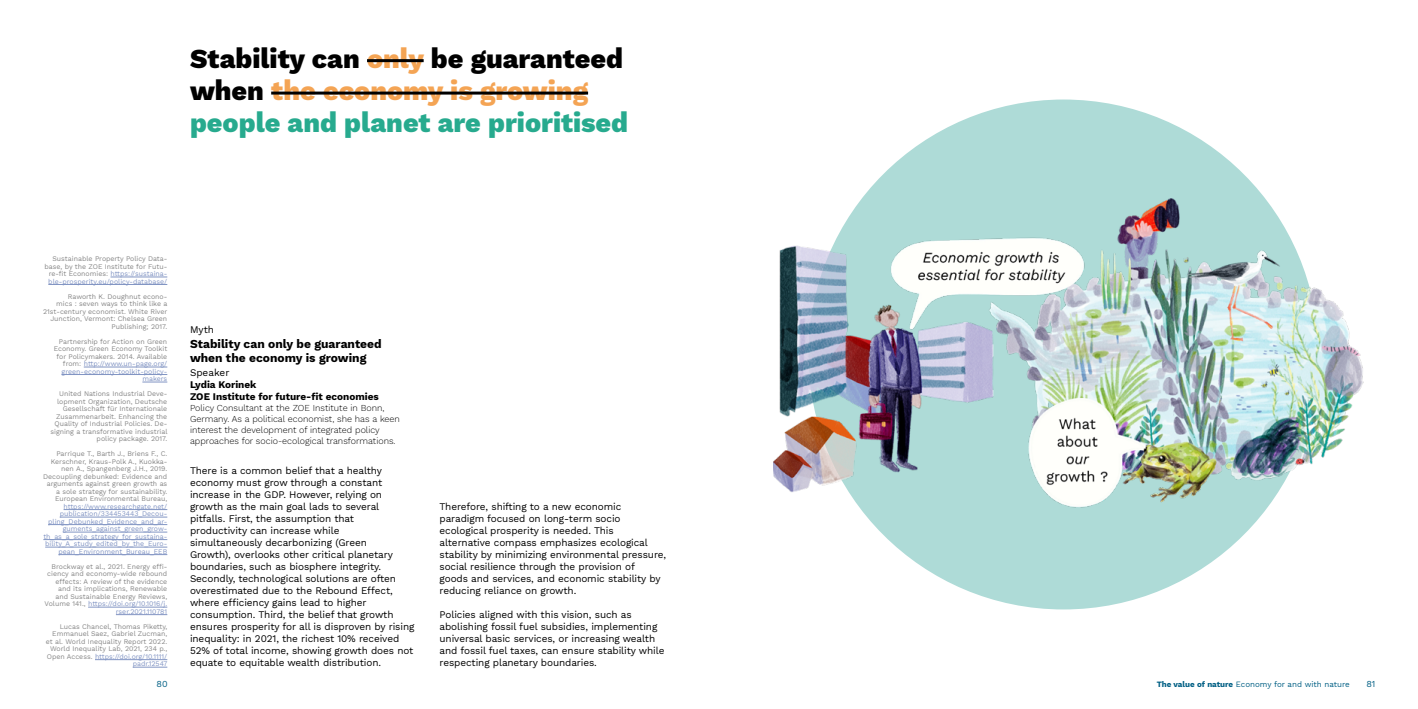
<style>
.page{position:relative;width:1418px;height:709px;background:#fff}
.page>*{position:absolute;margin:0;border:0;box-sizing:border-box;transform-origin:0 0}
.t1{font:800 27px/32.4px "Work Sans";color:#27aa8e}
.t2{font:700 12px/14.4px "Work Sans";color:#000}
.t3{font:10px/12px "Work Sans";letter-spacing:-.01em;color:#000}
.t4{font:700 10px/12px "Work Sans";color:#000}
.t5{font:300 9px/10.8px "Work Sans";color:#000}
.t6{font:9px "Work Sans";color:#005f84}
.t7{font:8px "Work Sans";color:#005f84}
.t8{font:7px/7.5px "Work Sans";color:#878787;text-align:right}
.t9{font:7px/7.5px "Work Sans";color:#8194c3;text-align:right}
.s1{color:#000}
.s2{color:#f4a454}
.s3{color:#8194c3}
.s4{font-weight:700}
</style>
<div class="page">
<div style="left:808px;top:99px;width:510px;height:510px;background:#aedbd7;border-radius:50%"></div>
<hr style="left:110px;top:277px;width:57px;height:1px;background:#8194c3">
<hr style="left:48px;top:284px;width:119px;height:1px;background:#8194c3">
<hr style="left:84px;top:367px;width:83px;height:1px;background:#8194c3">
<hr style="left:62px;top:374px;width:105px;height:1px;background:#8194c3">
<svg style="left:142px;top:382px;width:25px;height:1px"></svg>
<hr style="left:64px;top:509px;width:103px;height:1px;background:#8194c3">
<hr style="left:60px;top:517px;width:107px;height:1px;background:#8194c3">
<hr style="left:48px;top:524px;width:119px;height:1px;background:#8194c3">
<hr style="left:63px;top:532px;width:104px;height:1px;background:#8194c3">
<hr style="left:43px;top:539px;width:124px;height:1px;background:#8194c3">
<hr style="left:45px;top:547px;width:122px;height:1px;background:#8194c3">
<hr style="left:58px;top:554px;width:109px;height:1px;background:#8194c3">
<hr style="left:88px;top:607px;width:79px;height:1px;background:#8194c3">
<hr style="left:116px;top:614px;width:51px;height:1px;background:#8194c3">
<hr style="left:95px;top:659px;width:72px;height:1px;background:#8194c3">
<hr style="left:133px;top:667px;width:34px;height:1px;background:#8194c3">
<hr style="left:367px;top:59px;width:56px;height:3px;background:#000">
<hr style="left:271px;top:92px;width:317px;height:3px;background:#000">
<img style="left:774px;top:198px;width:590px;height:339px">
<h1 class="t1" style="left:190px;top:41px;width:439px"><span class="s1">Stability can</span> <span class="s2">only</span> <span class="s1">be guaranteed when</span> <span class="s2">the economy is growing </span>people and planet are prioritised</h1>
<p class="t8" style="left:44px;top:255px;width:124px">Sustainable Property Policy Data&shy;base, by the ZOE Institute for Futu&shy;re-fit Economies: <span class="s3">https://sustaina&shy;ble-prosperity.eu/policy-database/</span></p>
<p class="t8" style="left:43px;top:292px;width:126px">Raworth K. Doughnut econo-<br>mics : seven ways to think like a<br>21st-century economist. White River<br>Junction, Vermont: Chelsea Green<br>Publishing; 2017.</p>
<p class="t8" style="left:54px;top:337px;width:115px">Partnership for Action on Green<br>Economy. Green Economy Toolkit for Policymakers. 2014. Available from: <span class="s3">http://www.un-page.org/ green-economy-toolkit-policy&shy;makers</span></p>
<p class="t8" style="left:50px;top:390px;width:119px">United Nations Industrial Deve&shy;lopment Organization, Deutsche<br>Gesellschaft für Internationale<br>Zusammenarbeit. Enhancing the<br>Quality of Industrial Policies. De&shy;signing a transformative industrial policy package. 2017.</p>
<p class="t8" style="left:43px;top:450px;width:126px">Parrique T., Barth J., Briens F., C.<br>Kerschner, Kraus-Polk A., Kuokka&shy;nen A., Spangenberg J.H., 2019.<br>Decoupling debunked: Evidence and arguments against green growth as a sole strategy for sustainability.<br>European Environmental Bureau,</p>
<p class="t9" style="left:43px;top:502px;width:125px">https://www.researchgate.net/ publication/334453443_Decou&shy;pling_Debunked_Evidence_and_ar&shy;guments_against_green_grow&shy;th_as_a_sole_strategy_for_sustaina&shy;bility_A_study_edited_by_the_Euro&shy;pean_Environment_Bureau_EEB</p>
<p class="t8" style="left:45px;top:562px;width:124px">Brockway et al., 2021. Energy effi&shy;ciency and economy-wide rebound effects: A review of the evidence and its implications, Renewable and Sustainable Energy Reviews,<br>Volume 141., <span class="s3">https://doi.org/10.1016/j. rser.2021.110781</span></p>
<p class="t8" style="left:46px;top:622px;width:123px">Lucas Chancel, Thomas Piketty,<br>Emmanuel Saez, Gabriel Zucman, et al. World Inequality Report 2022.<br>World Inequality Lab, 2021, 234 p.,<br>Open Access. <span class="s3">https://doi.org/10.1111/ padr.12547</span></p>
<h3 class="t3" style="left:190px;top:323px;width:26px">Myth</h3>
<h2 class="t2" style="left:190px;top:336px;width:193px">Stability can only be guaranteed when the economy is growing</h2>
<h3 class="t3" style="left:190px;top:366px;width:41px">Speaker</h3>
<h3 class="t4" style="left:190px;top:378px;width:190px">Lydia Korinek<br>ZOE Institute for future-fit economies</h3>
<p class="t5" style="left:190px;top:402px;width:211px">Policy Consultant at the ZOE Institute in Bonn, Germany. As a political economist, she has a keen interest the development of integrated policy approaches for socio-ecological transformations.</p>
<p class="t3" style="left:190px;top:464px;width:226px">There is a common belief that a healthy economy must grow through a constant increase in the GDP. However, relying on growth as the main goal lads to several pitfalls. First, the assumption that<br>productivity can increase while<br>simultaneously decarbonizing (Green<br>Growth), overlooks other critical planetary boundaries, such as biosphere integrity.<br>Secondly, technological solutions are often overestimated due to the Rebound Effect, where efficiency gains lead to higher consumption. Third, the belief that growth ensures prosperity for all is disproven by rising inequality: in 2021, the richest 10% received 52% of total income, showing growth does not equate to equitable wealth distribution.</p>
<p class="t3" style="left:439px;top:500px;width:228px">Therefore, shifting to a new economic paradigm focused on long-term socio ecological prosperity is needed. This alternative compass emphasizes ecological stability by minimizing environmental pressure, social resilience through the provision of<br>goods and services, and economic stability by reducing reliance on growth.</p>
<h3 class="t3" style="left:439px;top:608px;width:226px">Policies aligned with this vision, such as abolishing fossil fuel subsidies, implementing universal basic services, or increasing wealth and fossil fuel taxes, can ensure stability while respecting planetary boundaries.</h3>
<p class="t6" style="left:156px;top:677px;width:13px">80</p>
<p class="t6" style="left:1366px;top:677px;width:11px">81</p>
<p class="t7" style="left:1156px;top:678px;width:195px"><span class="s4">The value of nature</span> Economy for and with nature</p>
</div>
